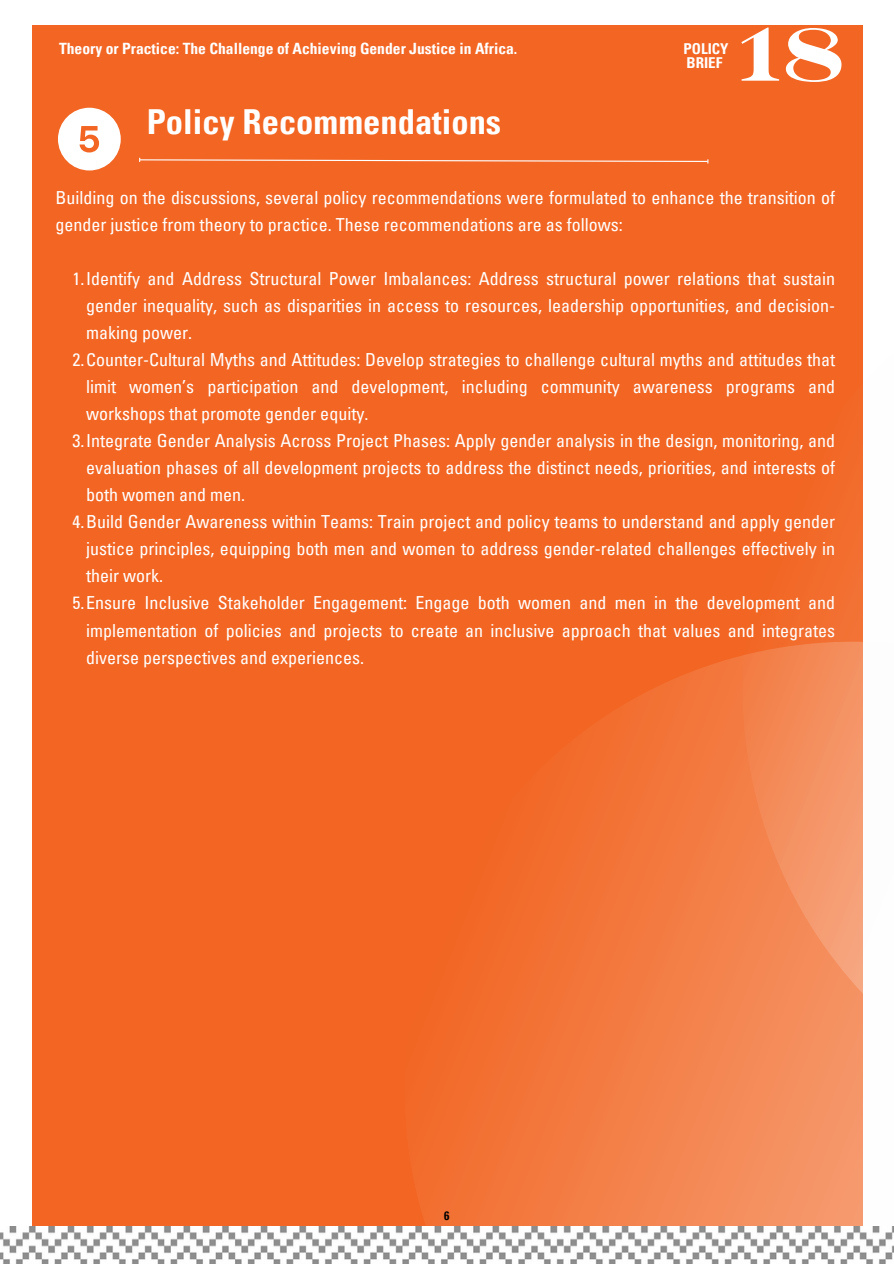
<style>
.page{position:relative;width:894px;height:1264px;background:#fff}
.page>*{position:absolute;margin:0;border:0;box-sizing:border-box;transform-origin:0 0}
.t1{font:74.85px "Rosella Solid";color:#fff}
.t2{font:700 condensed 34.5px "Univers LT Pro";color:#fff}
.t3{font:condensed 18px/27px "Univers LT Pro";color:#fff;text-align:justify}
.t4{font:700 condensed 15.6px "Univers LT Pro";color:#fff}
.t5{font:700 condensed 15px/14.7px "Univers LT Pro";color:#fff}
.t6{font:700 condensed 12px "Univers LT Pro";color:#000}
</style>
<div class="page">
<div style="left:33px;top:26px;width:829px;height:1200px;background:#f26522"></div>
<svg style="left:415px;top:714px;width:194px;height:512px;fill:#f26d2e"></svg>
<svg style="left:609px;top:108px;width:254px;height:1118px"></svg>
<img style="left:0;top:1226px;width:893px;height:37px">
<svg style="left:139px;top:158px;width:569px;height:5px"></svg>
<svg style="left:58px;top:108px;width:63px;height:62px"></svg>
<p class="t4" style="left:59px;top:43px;width:460px">Theory or Practice: The Challenge of Achieving Gender Justice in Africa.</p>
<h2 class="t2" style="left:147px;top:109px;width:356px">Policy Recommendations</h2>
<p class="t5" style="left:683px;top:43px;width:46px">POLICY<br>BRIEF</p>
<p class="t1" style="left:738px;top:-11px;width:108px">18</p>
<p class="t3" style="left:56px;top:187px;width:780px">Building on the discussions, several policy recommendations were formulated to enhance the transition of gender justice from theory to practice. These recommendations are as follows:</p>
<p class="t3" style="left:86px;top:268px;width:750px;text-indent:-14px">1.Identify and Address Structural Power Imbalances: Address structural power relations that sustain gender inequality, such as disparities in access to resources, leadership opportunities, and decision&shy;making power.</p>
<h3 class="t3" style="left:86px;top:349px;width:750px;text-indent:-14px">2.Counter-Cultural Myths and Attitudes: Develop strategies to challenge cultural myths and attitudes that limit women’s participation and development, including community awareness programs and workshops that promote gender equity.</h3>
<p class="t3" style="left:86px;top:430px;width:750px;text-indent:-14px">3.Integrate Gender Analysis Across Project Phases: Apply gender analysis in the design, monitoring, and evaluation phases of all development projects to address the distinct needs, priorities, and interests of both women and men.</p>
<h1 class="t3" style="left:86px;top:511px;width:750px;text-indent:-14px">4.Build Gender Awareness within Teams: Train project and policy teams to understand and apply gender justice principles, equipping both men and women to address gender-related challenges effectively in their work.</h1>
<p class="t3" style="left:86px;top:592px;width:750px;text-indent:-14px">5.Ensure Inclusive Stakeholder Engagement: Engage both women and men in the development and implementation of policies and projects to create an inclusive approach that values and integrates diverse perspectives and experiences.</p>
<p class="t6" style="left:444px;top:1211px;width:7px">6</p>
</div>
